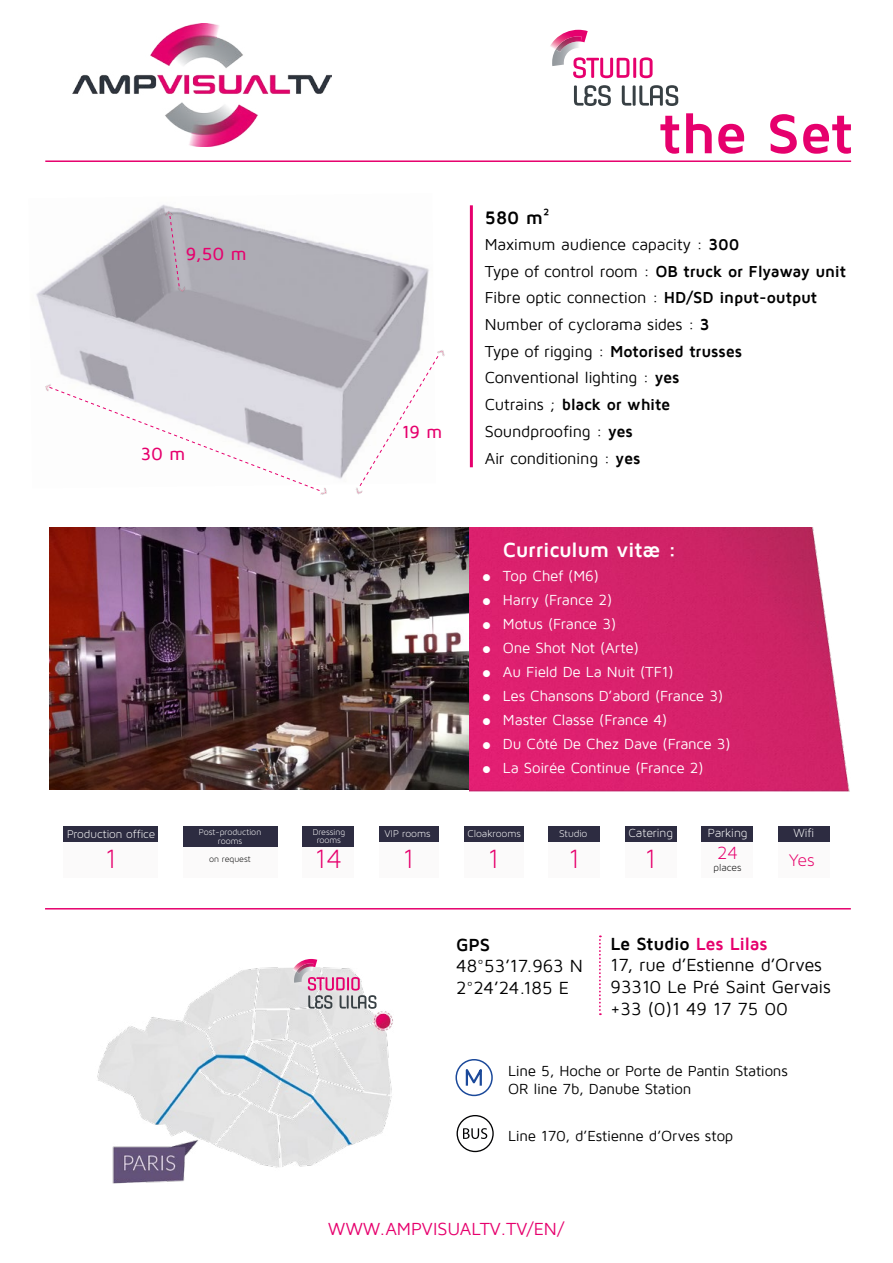
<style>
.page{position:relative;width:893px;height:1263px;background:#fff}
.page>*{position:absolute;margin:0;border:0;box-sizing:border-box;transform-origin:0 0}
.t1{font:700 57.9px "Maven Pro";letter-spacing:-.015em;color:#e6006d}
.t2{font:28.35px "Maven Pro Light 300";color:#e6006d}
.t3{font:700 21px "Maven Pro";letter-spacing:-.015em;color:#fff}
.t4{font:18.9px "Maven Pro Light 300";color:#e6006d}
.t5{font:700 18.6px "Maven Pro";color:#000}
.t6{font:18px/21.6px "Maven Pro";letter-spacing:-.015em;color:#000}
.t7{font:18px "Maven Pro";color:#e6006d}
.t8{font:500 18px "Maven Pro";color:#e6006d}
.t9{font:700 18px "Maven Pro";color:#000}
.t10{font:18px "Maven Pro Light 300";color:#e60069}
.t11{font:16.35px/26.7px "Maven Pro";letter-spacing:-.015em;color:#000}
.t12{font:15px/24px "Maven Pro";letter-spacing:-.015em;color:#fff}
.t13{font:15px/18px "Maven Pro";letter-spacing:-.015em;color:#000}
.t14{font:12.6px "Maven Pro Light 300";color:#fff}
.t15{font:12px "Maven Pro Light 300";letter-spacing:-.005em;color:#fff}
.t16{font:12px/24px "Wingdings";color:#fff;text-align:justify}
.t17{font:10.5px "Maven Pro Light 300";letter-spacing:-.005em;color:#fff}
.t18{font:10.5px "Maven Pro Light 300";color:#000}
.t19{font:9px/9px "Maven Pro Light 300";letter-spacing:-.005em;color:#fff;text-align:center}
.t20{font:9px "Maven Pro Light 300";letter-spacing:-.005em;color:#000}
.s1{font-weight:700}
.s2{font-weight:700;color:#e6006d}
</style>
<div class="page">
<img style="left:36px;top:204px;width:393px;height:275px">
<svg style="left:351px;top:346px;width:94px;height:149px"></svg>
<svg style="left:42px;top:380px;width:288px;height:115px"></svg>
<svg style="left:164px;top:208px;width:22px;height:86px;background:#b2acb6"></svg>
<img style="left:72px;top:24px;width:260px;height:123px">
<div style="left:455px;top:1059px;width:38px;height:37px;border:1px solid #1b499a;border-radius:50%"></div>
<svg style="left:465px;top:1061px;width:18px;height:25px"></svg>
<hr style="left:45px;top:160px;width:806px;height:2px;background:#e6006d">
<hr style="left:45px;top:908px;width:806px;height:1px;background:#e6006d">
<hr style="left:470px;top:205px;width:3px;height:262px;background:#e6006d">
<svg style="left:599px;top:935px;width:2px;height:80px"></svg>
<img style="left:97px;top:967px;width:296px;height:216px">
<div style="left:457px;top:1115px;width:37px;height:37px;border:1px solid #020203;border-radius:50%"></div>
<svg style="left:463px;top:1128px;width:24px;height:11px"></svg>
<svg style="left:574px;top:85px;width:37px;height:21px"></svg>
<svg style="left:622px;top:85px;width:9px;height:21px"></svg>
<hr style="left:633px;top:85px;width:3px;height:21px;background:#384044">
<svg style="left:639px;top:85px;width:39px;height:21px"></svg>
<svg style="left:573px;top:57px;width:56px;height:21px"></svg>
<hr style="left:633px;top:58px;width:3px;height:20px;background:#e6006d">
<svg style="left:640px;top:57px;width:13px;height:21px"></svg>
<img style="left:552px;top:50px;width:29px;height:16px">
<img style="left:556px;top:50px;width:25px;height:2px">
<img style="left:550px;top:30px;width:38px;height:20px">
<svg style="left:308px;top:977px;width:69px;height:32px"></svg>
<img style="left:294px;top:972px;width:19px;height:11px">
<img style="left:296px;top:972px;width:17px;height:1px">
<img style="left:293px;top:959px;width:24px;height:13px">
<div style="left:625px;top:826px;width:51px;height:51px;background:#fbfafa"></div>
<div style="left:625px;top:826px;width:51px;height:15px;background:#2d2c41"></div>
<div style="left:778px;top:826px;width:51px;height:51px;background:#fbfafa"></div>
<div style="left:778px;top:826px;width:51px;height:15px;background:#2d2c41"></div>
<div style="left:702px;top:826px;width:51px;height:51px;background:#fbfafa"></div>
<div style="left:702px;top:826px;width:51px;height:15px;background:#2d2c41"></div>
<div style="left:464px;top:826px;width:59px;height:51px;background:#fbfafa"></div>
<div style="left:464px;top:826px;width:59px;height:15px;background:#2d2c41"></div>
<div style="left:183px;top:826px;width:94px;height:51px;background:#fbfafa"></div>
<div style="left:183px;top:826px;width:94px;height:20px;background:#2d2c41"></div>
<div style="left:302px;top:826px;width:52px;height:51px;background:#fbfafa"></div>
<div style="left:302px;top:826px;width:52px;height:20px;background:#2d2c41"></div>
<div style="left:64px;top:826px;width:94px;height:51px;background:#fbfafa"></div>
<div style="left:64px;top:826px;width:94px;height:15px;background:#2d2c41"></div>
<div style="left:379px;top:826px;width:60px;height:51px;background:#fbfafa"></div>
<div style="left:379px;top:826px;width:60px;height:15px;background:#2d2c41"></div>
<div style="left:549px;top:826px;width:51px;height:51px;background:#fbfafa"></div>
<div style="left:549px;top:826px;width:51px;height:15px;background:#2d2c41"></div>
<img style="left:49px;top:527px;width:421px;height:262px">
<img style="left:470px;top:527px;width:380px;height:264px">
<svg style="left:491px;top:582px;width:12px;height:1px"></svg>
<svg style="left:491px;top:606px;width:12px;height:1px"></svg>
<svg style="left:491px;top:630px;width:12px;height:1px"></svg>
<svg style="left:491px;top:654px;width:12px;height:1px"></svg>
<p class="t8" style="left:186px;top:244px;width:62px">9,50 m</p>
<p class="t8" style="left:141px;top:444px;width:46px">30 m</p>
<p class="t8" style="left:402px;top:423px;width:42px">19 m</p>
<p class="t5" style="left:485px;top:208px;width:66px">580 m²</p>
<h1 class="t1" style="left:659px;top:103px;width:196px">the Set</h1>
<p class="t11" style="left:485px;top:231px;width:363px">Maximum audience capacity : <span class="s1">300<br></span>Type of control room : <span class="s1">OB truck or Flyaway unit<br></span>Fibre optic connection : <span class="s1">HD/SD input-output<br></span>Number of cyclorama sides : <span class="s1">3<br></span>Type of rigging : <span class="s1">Motorised trusses<br></span>Conventional lighting : <span class="s1">yes<br></span>Cutrains ; <span class="s1">black or white<br></span>Soundproofing : <span class="s1">yes<br></span>Air conditioning : <span class="s1">yes</span></p>
<p class="t16" style="left:482px;top:565px;width:10px">● ● ● ● ● ● ● ● ●</p>
<p class="t3" style="left:503px;top:539px;width:175px">Curriculum vitæ :</p>
<p class="t12" style="left:503px;top:564px;width:229px">Top Chef (M6)<br>Harry (France 2)<br>Motus (France 3)<br>One Shot Not (Arte)<br>Au Field De La Nuit (TF1)<br>Les Chansons D’abord (France 3)<br>Master Classe (France 4)<br>Du Côté De Chez Dave (France 3)<br>La Soirée Continue (France 2)</p>
<p class="t15" style="left:67px;top:828px;width:90px">Production office</p>
<p class="t19" style="left:199px;top:827px;width:64px">Post-production rooms</p>
<p class="t20" style="left:209px;top:854px;width:43px">on request</p>
<p class="t19" style="left:313px;top:829px;width:34px;line-height:7.5px">Dressing rooms</p>
<p class="t17" style="left:384px;top:828px;width:48px">VIP rooms</p>
<p class="t17" style="left:468px;top:828px;width:55px">Cloakrooms</p>
<p class="t17" style="left:559px;top:828px;width:30px">Studio</p>
<h2 class="t2" style="left:105px;top:843px;width:13px">1</h2>
<h2 class="t2" style="left:315px;top:843px;width:29px">14</h2>
<h2 class="t2" style="left:403px;top:843px;width:13px">1</h2>
<h2 class="t2" style="left:488px;top:843px;width:13px">1</h2>
<h2 class="t2" style="left:568px;top:843px;width:13px">1</h2>
<p class="t14" style="left:629px;top:826px;width:46px">Catering</p>
<p class="t14" style="left:793px;top:826px;width:22px">Wifi</p>
<p class="t4" style="left:717px;top:842px;width:22px">24</p>
<p class="t18" style="left:713px;top:862px;width:30px">places</p>
<p class="t14" style="left:708px;top:826px;width:41px">Parking</p>
<h2 class="t2" style="left:645px;top:843px;width:13px">1</h2>
<p class="t10" style="left:789px;top:850px;width:28px">Yes</p>
<p class="t9" style="left:456px;top:935px;width:36px">GPS</p>
<p class="t6" style="left:456px;top:955px;width:128px">48°53’17.963 N<br>2°24’24.185 E</p>
<p class="t6" style="left:611px;top:933px;width:222px"><span class="s1">Le Studio</span> <span class="s2">Les Lilas<br></span>17, rue d’Estienne d’Orves<br>93310 Le Pré Saint Gervais +33 (0)1 49 17 75 00</p>
<p class="t13" style="left:508px;top:1062px;width:281px">Line 5, Hoche or Porte de Pantin Stations<br>OR line 7b, Danube Station</p>
<p class="t13" style="left:508px;top:1127px;width:227px">Line 170, d’Estienne d’Orves stop</p>
<p class="t7" style="left:328px;top:1219px;width:238px">WWW.AMPVISUALTV.TV/EN/</p>
</div>
